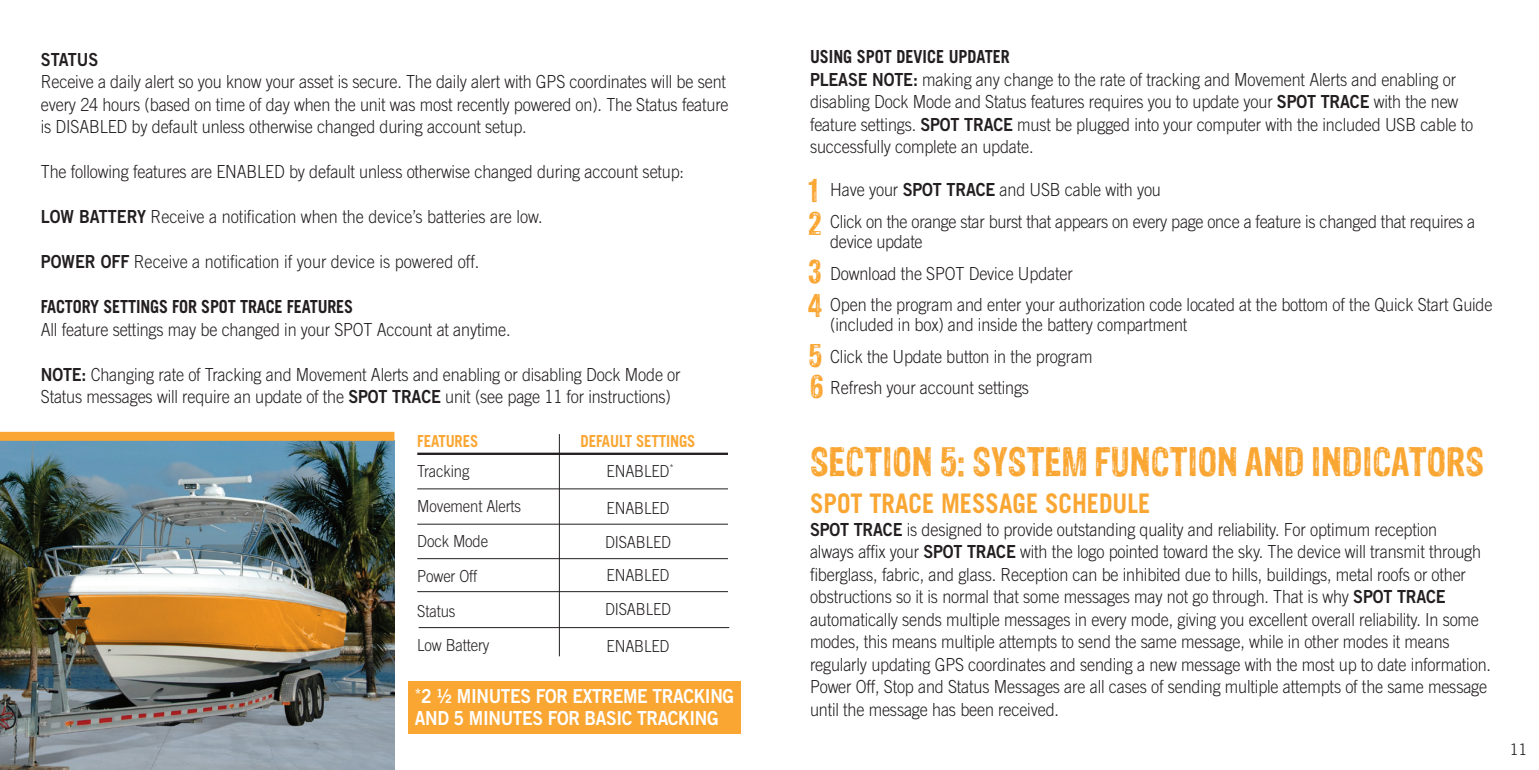
<style>
.page{position:relative;width:1539px;height:770px;background:#fff}
.page>*{position:absolute;margin:0;border:0;box-sizing:border-box;transform-origin:0 0}
.t1{font:33.75px "Sans Culottes";color:#faa633}
.t2{font:700 27px "Trade Gothic LT Std";color:#faa633;scale:.9 1}
.t3{font:27px "Sans Culottes";color:#faa633}
.t4{font:19.35px/21.4px "Trade Gothic LT Std Bd 2";letter-spacing:-.02em;color:#fff;scale:.9 1}
.t5{font:300 18px/22.5px "Trade Gothic LT Std";letter-spacing:-.01em;color:#231f20;scale:.9 1}
.t6{font:700 18px "Trade Gothic LT Std";letter-spacing:-.01em;color:#231f20;scale:.9 1}
.t7{font:18px "Trade Gothic LT Std Bd 2";color:#231f20;scale:.9 1}
.t8{font:300 16.65px "Trade Gothic LT Std";letter-spacing:-.01em;color:#231f20;scale:.9 1}
.t9{font:300 16.65px "Trade Gothic";letter-spacing:-.01em;color:#231f20;scale:.9 1}
.t10{font:700 16.65px "Trade Gothic";letter-spacing:-.01em;color:#faa633;scale:.9 1}
.t11{font:300 15.75px "Trade Gothic LT Std";color:#231f20}
.s1{font-family:"Trade Gothic LT Std Bd 2";font-weight:400}
</style>
<div class="page">
<img style="left:0;top:441px;width:394px;height:329px">
<div style="left:0;top:432px;width:394px;height:9px;background:#faa633"></div>
<hr style="left:417px;top:452px;width:311px;height:3px;background:#231f20">
<hr style="left:559px;top:434px;width:1px;height:222px;background:#231f20">
<hr style="left:417px;top:488px;width:311px;height:1px;background:#231f20">
<hr style="left:417px;top:523px;width:311px;height:1px;background:#231f20">
<hr style="left:417px;top:558px;width:311px;height:1px;background:#231f20">
<hr style="left:417px;top:591px;width:311px;height:1px;background:#231f20">
<hr style="left:419px;top:627px;width:310px;height:1px;background:#231f20">
<div style="left:408px;top:681px;width:333px;height:52px;background:#faa633"></div>
<p class="t7" style="left:41px;top:48px;width:66px">STATUS</p>
<p class="t5" style="left:41px;top:70px;width:766px">Receive a daily alert so you know your asset is secure. The daily alert with GPS coordinates will be sent every 24 hours (based on time of day when the unit was most recently powered on). The Status feature is DISABLED by default unless otherwise changed during account setup.</p>
<p class="t5" style="left:41px;top:160px;width:716px">The following features are ENABLED by default unless otherwise changed during account setup:</p>
<p class="t5" style="left:41px;top:205px;width:559px"><span class="s1">LOW BATTERY</span> Receive a notification when the device’s batteries are low.</p>
<p class="t5" style="left:41px;top:250px;width:489px"><span class="s1">POWER OFF</span> Receive a notification if your device is powered off.</p>
<p class="t6" style="left:41px;top:296px;width:349px">FACTORY SETTINGS FOR SPOT TRACE FEATURES</p>
<p class="t5" style="left:41px;top:318px;width:524px">All feature settings may be changed in your SPOT Account at anytime.</p>
<p class="t5" style="left:41px;top:363px;width:712px"><span class="s1">NOTE:</span> Changing rate of Tracking and Movement Alerts and enabling or disabling Dock Mode or</p>
<p class="t5" style="left:41px;top:385px;width:702px">Status messages will require an update of the <span class="s1">SPOT TRACE</span> unit (see page 11 for instructions)</p>
<p class="t10" style="left:417px;top:430px;width:69px">FEATURES</p>
<p class="t8" style="left:417px;top:461px;width:60px">Tracking</p>
<p class="t8" style="left:417px;top:496px;width:117px">Movement Alerts</p>
<p class="t8" style="left:417px;top:531px;width:80px">Dock Mode</p>
<p class="t8" style="left:417px;top:566px;width:68px">Power Off</p>
<p class="t8" style="left:417px;top:600px;width:44px">Status</p>
<p class="t8" style="left:417px;top:635px;width:82px">Low Battery</p>
<p class="t10" style="left:581px;top:430px;width:129px">DEFAULT SETTINGS</p>
<p class="t9" style="left:607px;top:461px;width:76px">ENABLED<sup>*</sup></p>
<p class="t9" style="left:607px;top:498px;width:71px">ENABLED</p>
<p class="t9" style="left:605px;top:532px;width:75px">DISABLED</p>
<p class="t9" style="left:607px;top:564px;width:71px">ENABLED</p>
<p class="t9" style="left:605px;top:599px;width:75px">DISABLED</p>
<p class="t9" style="left:607px;top:635px;width:71px">ENABLED</p>
<p class="t4" style="left:415px;top:685px;width:356px"><sup>*</sup>2 ½ MINUTES FOR EXTREME TRACKING<br>AND 5 MINUTES FOR BASIC TRACKING</p>
<p class="t6" style="left:810px;top:46px;width:224px">USING SPOT DEVICE UPDATER</p>
<p class="t5" style="left:810px;top:68px;width:738px"><span class="s1">PLEASE NOTE:</span> making any change to the rate of tracking and Movement Alerts and enabling or disabling Dock Mode and Status features requires you to update your <span class="s1">SPOT TRACE</span> with the new feature settings. <span class="s1">SPOT TRACE</span> must be plugged into your computer with the included USB cable to successfully complete an update.</p>
<p class="t5" style="left:830px;top:178px;width:369px">Have your <span class="s1">SPOT TRACE</span> and USB cable with you</p>
<p class="t5" style="left:830px;top:211px;width:718px;line-height:20.2px">Click on the orange star burst that appears on every page once a feature is changed that requires a device update</p>
<p class="t5" style="left:830px;top:262px;width:271px">Download the SPOT Device Updater</p>
<p class="t5" style="left:830px;top:294px;width:737px;line-height:20.2px">Open the program and enter your authorization code located at the bottom of the Quick Start Guide (included in box) and inside the battery compartment</p>
<p class="t5" style="left:830px;top:345px;width:293px">Click the Update button in the program</p>
<p class="t5" style="left:830px;top:376px;width:222px">Refresh your account settings</p>
<p class="t3" style="left:808px;top:171px;width:12px">1</p>
<p class="t3" style="left:808px;top:203px;width:15px">2</p>
<p class="t3" style="left:808px;top:252px;width:15px">3</p>
<p class="t3" style="left:808px;top:286px;width:16px">4</p>
<p class="t3" style="left:808px;top:335px;width:16px">5</p>
<p class="t3" style="left:810px;top:366px;width:16px">6</p>
<p class="t1" style="left:810px;top:436px;width:675px">SECTION 5: SYSTEM FUNCTION AND INDICATORS</p>
<p class="t2" style="left:810px;top:487px;width:380px">SPOT TRACE MESSAGE SCHEDULE</p>
<p class="t5" style="left:810px;top:518px;width:758px"><span class="s1">SPOT TRACE</span> is designed to provide outstanding quality and reliability. For optimum reception<br>always affix your <span class="s1">SPOT TRACE</span> with the logo pointed toward the sky. The device will transmit through fiberglass, fabric, and glass. Reception can be inhibited due to hills, buildings, metal roofs or other obstructions so it is normal that some messages may not go through. That is why <span class="s1">SPOT TRACE </span>automatically sends multiple messages in every mode, giving you excellent overall reliability. In some modes, this means multiple attempts to send the same message, while in other modes it means regularly updating GPS coordinates and sending a new message with the most up to date information.<br>Power Off, Stop and Status Messages are all cases of sending multiple attempts of the same message until the message has been received.</p>
<p class="t11" style="left:1510px;top:740px;width:19px">11</p>
</div>
